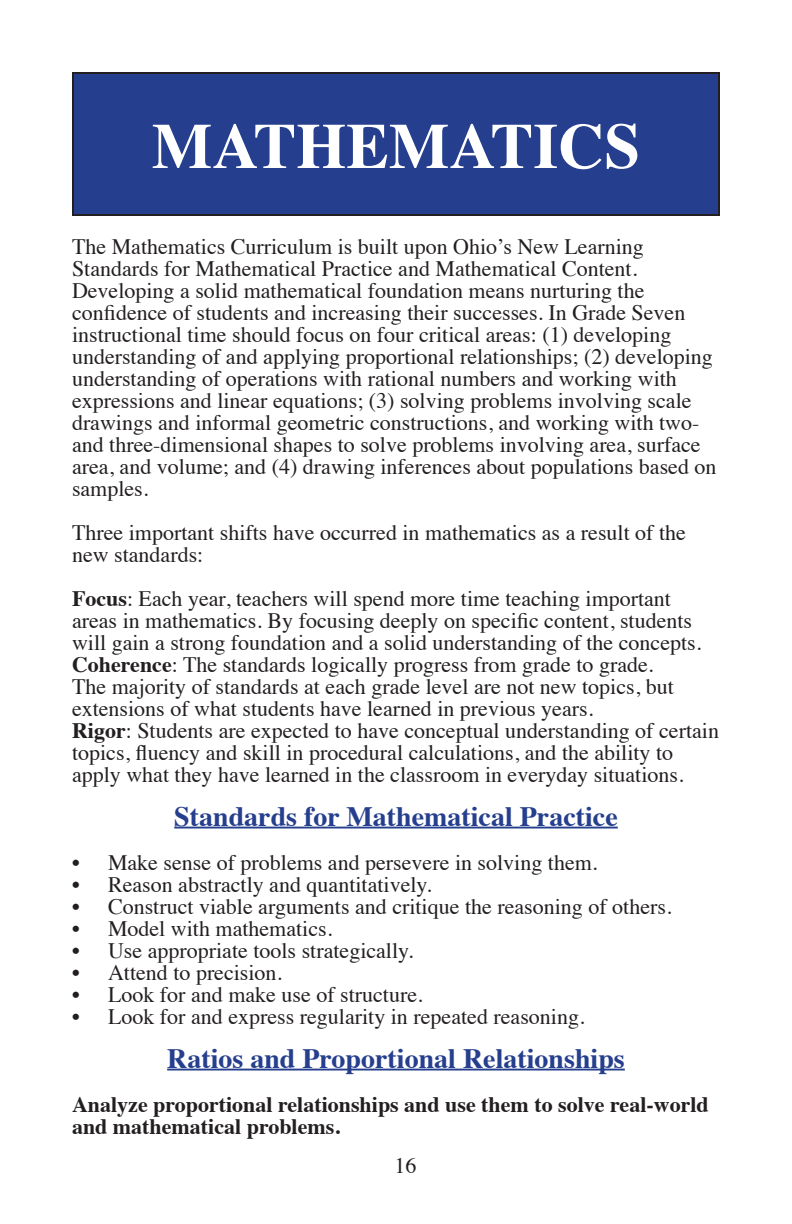
<style>
.page{position:relative;width:792px;height:1224px;background:#fff}
.page>*{position:absolute;margin:0;border:0;box-sizing:border-box;transform-origin:0 0}
.t1{font:700 64px "Times";color:#fff}
.t2{font:700 28px "Times";color:#253f8e}
.t3{font:22px/22px "Times";color:#231f20}
.t4{font:700 22px/22px "Times";color:#231f20}
.s1{font-weight:700}
</style>
<div class="page">
<hr style="left:174px;top:827px;width:444px;height:2px;background:#253f8e">
<hr style="left:167px;top:1069px;width:458px;height:2px;background:#253f8e">
<div style="left:73px;top:73px;width:646px;height:142px;background:#253f8e"></div>
<div style="left:72px;top:72px;width:648px;height:144px;border:2px solid #231f20"></div>
<p class="t1" style="left:152px;top:85px;width:490px">MATHEMATICS</p>
<p class="t3" style="left:72px;top:233px;width:646px">The Mathematics Curriculum is built upon Ohio’s New Learning Standards for Mathematical Practice and Mathematical Content.<br>Developing a solid mathematical foundation means nurturing the confidence of students and increasing their successes. In Grade Seven instructional time should focus on four critical areas: (1) developing understanding of and applying proportional relationships; (2) developing understanding of operations with rational numbers and working with expressions and linear equations; (3) solving problems involving scale drawings and informal geometric constructions, and working with two&shy;and three-dimensional shapes to solve problems involving area, surface area, and volume; and (4) drawing inferences about populations based on samples.</p>
<p class="t3" style="left:72px;top:519px;width:616px">Three important shifts have occurred in mathematics as a result of the new standards:</p>
<p class="t3" style="left:72px;top:585px;width:631px"><span class="s1">Focus</span>: Each year, teachers will spend more time teaching important areas in mathematics. By focusing deeply on specific content, students will gain a strong foundation and a solid understanding of the concepts.</p>
<p class="t3" style="left:72px;top:651px;width:603px"><span class="s1">Coherence</span>: The standards logically progress from grade to grade.<br>The majority of standards at each grade level are not new topics, but extensions of what students have learned in previous years.</p>
<p class="t3" style="left:72px;top:717px;width:649px"><span class="s1">Rigor</span>: Students are expected to have conceptual understanding of certain topics, fluency and skill in procedural calculations, and the ability to apply what they have learned in the classroom in everyday situations.</p>
<p class="t2" style="left:174px;top:789px;width:445px">Standards for Mathematical Practice</p>
<p class="t3" style="left:72px;top:849px;width:527px">• Make sense of problems and persevere in solving them.</p>
<p class="t3" style="left:72px;top:871px;width:361px">• Reason abstractly and quantitatively.</p>
<p class="t3" style="left:72px;top:893px;width:601px">• Construct viable arguments and critique the reasoning of others.</p>
<p class="t3" style="left:72px;top:915px;width:262px">• Model with mathematics.</p>
<p class="t3" style="left:72px;top:937px;width:343px">• Use appropriate tools strategically.</p>
<p class="t3" style="left:72px;top:959px;width:212px">• Attend to precision.</p>
<p class="t3" style="left:72px;top:981px;width:352px">• Look for and make use of structure.</p>
<p class="t3" style="left:72px;top:1003px;width:514px">• Look for and express regularity in repeated reasoning.</p>
<p class="t2" style="left:167px;top:1031px;width:459px">Ratios and Proportional Relationships</p>
<p class="t4" style="left:72px;top:1091px;width:638px">Analyze proportional relationships and use them to solve real-world and mathematical problems.</p>
<p class="t3" style="left:394px;top:1152px;width:23px">16</p>
</div>
